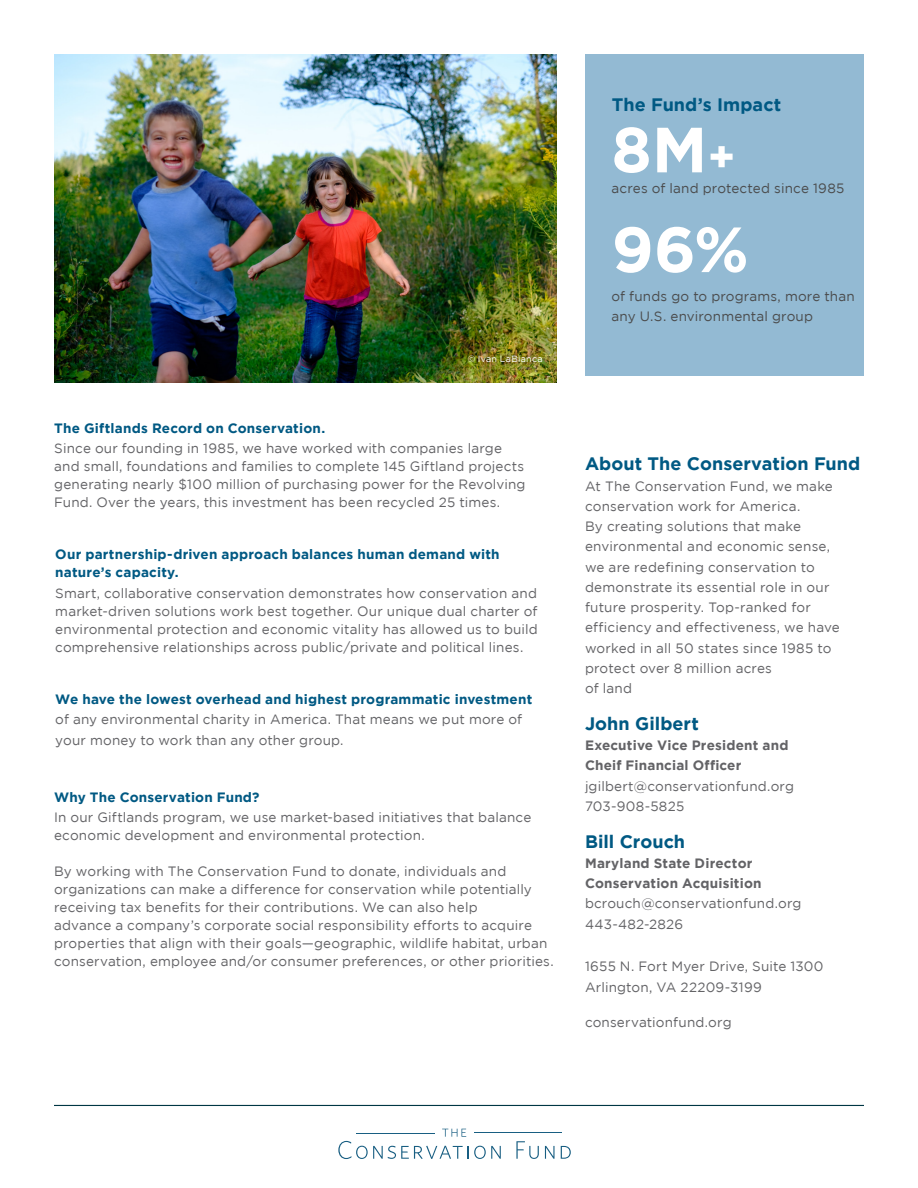
<style>
.page{position:relative;width:918px;height:1188px;background:#fff}
.page>*{position:absolute;margin:0;border:0;box-sizing:border-box;transform-origin:0 0}
.Statistic{font:700 63.75px "Gotham";color:#fff}
.Side_Bar_Copy{font:700 63.75px "Gotham";color:#fff}
.Statistic-2{font:700 18px "Gotham";color:#005983}
.Copy{font:13.5px/20.2px "Gotham";letter-spacing:.01em;color:#636366}
.t1{font:700 13.5px/20.2px "Gotham";letter-spacing:.015em;color:#636366}
.Side_Bar_Copy-2{font:13.5px/20.2px "Gotham";letter-spacing:.015em;color:#4b4c4d}
.Copy-2{font:700 13.5px/18px "Gotham";letter-spacing:.015em;color:#005983}
.t2{font:9px "Gotham";letter-spacing:.03em;color:#fff}
.s1{font-weight:700;color:#005983}
.s2{font-size:43.5px}
</style>
<div class="page">
<img style="left:54px;top:54px;width:502px;height:328px">
<div style="left:585px;top:54px;width:279px;height:322px;background:#93bad3"></div>
<svg style="left:516px;top:1141px;width:23px;height:18px"></svg>
<svg style="left:545px;top:1146px;width:10px;height:13px"></svg>
<svg style="left:561px;top:1146px;width:10px;height:13px"></svg>
<svg style="left:338px;top:1129px;width:163px;height:30px"></svg>
<hr style="left:475px;top:1132px;width:87px;height:1px;background:#185e82">
<hr style="left:356px;top:1133px;width:78px;height:1px;background:#185e82">
<hr style="left:54px;top:1105px;width:810px;height:1px;background:#003644">
<h2 class="t2" style="left:468px;top:354px;width:76px">© Ivan LaBianca</h2>
<p class="Copy" style="left:54px;top:418px;width:449px"><span class="s1">The Giftlands Record on Conservation.<br></span>Since our founding in 1985, we have worked with companies large</p>
<p class="Copy" style="left:54px;top:457px;width:473px;line-height:18px;text-align:justify">and small, foundations and families to complete 145 Giftland projects generating nearly $100 million of purchasing power for the Revolving Fund. Over the years, this investment has been recycled 25 times.</p>
<p class="Copy-2" style="left:55px;top:545px;width:446px">Our partnership-driven approach balances human demand with nature’s capacity.</p>
<p class="Copy" style="left:55px;top:584px;width:484px;line-height:18px;text-align:justify">Smart, collaborative conservation demonstrates how conservation and market-driven solutions work best together. Our unique dual charter of environmental protection and economic vitality has allowed us to build comprehensive relationships across public/private and political lines.</p>
<p class="Copy" style="left:55px;top:689px;width:478px"><span class="s1">We have the lowest overhead and highest programmatic investment </span>of any environmental charity in America. That means we put more of your money to work than any other group.</p>
<p class="Copy" style="left:54px;top:787px;width:479px"><span class="s1">Why The Conservation Fund?<br></span>In our Giftlands program, we use market-based initiatives that balance</p>
<p class="Copy" style="left:54px;top:825px;width:372px">economic development and environmental protection.</p>
<p class="Copy" style="left:54px;top:862px;width:501px;line-height:18px">By working with The Conservation Fund to donate, individuals and organizations can make a difference for conservation while potentially receiving tax benefits for their contributions. We can also help<br>advance a company’s corporate social responsibility efforts to acquire properties that align with their goals—geographic, wildlife habitat, urban conservation, employee and/or consumer preferences, or other priorities.</p>
<p class="Statistic-2" style="left:612px;top:94px;width:171px">The Fund’s Impact</p>
<p class="Statistic" style="left:612px;top:113px;width:126px">8M<span class="s2">+</span></p>
<p class="Side_Bar_Copy-2" style="left:612px;top:178px;width:234px">acres of land protected since 1985</p>
<p class="Side_Bar_Copy" style="left:612px;top:213px;width:139px">96%</p>
<p class="Side_Bar_Copy-2" style="left:612px;top:286px;width:245px">of funds go to programs, more than any U.S. environmental group</p>
<h2 class="Statistic-2" style="left:585px;top:454px;width:277px">About The Conservation Fund</h2>
<h2 class="Copy" style="left:585px;top:475px;width:256px">At The Conservation Fund, we make conservation work for America.<br>By creating solutions that make environmental and economic sense, we are redefining conservation to demonstrate its essential role in our future prosperity. Top-ranked for efficiency and effectiveness, we have worked in all 50 states since 1985 to protect over 8 million acres<br>of land</h2>
<h2 class="Statistic-2" style="left:585px;top:713px;width:115px">John Gilbert</h2>
<h2 class="t1" style="left:585px;top:735px;width:205px">Executive Vice President and<br>Cheif Financial Officer</h2>
<p class="Copy" style="left:585px;top:775px;width:211px">jgilbert@conservationfund.org</p>
<p class="Copy" style="left:585px;top:796px;width:101px">703-908-5825</p>
<h2 class="Statistic-2" style="left:585px;top:831px;width:102px">Bill Crouch</h2>
<h2 class="t1" style="left:585px;top:853px;width:178px">Maryland State Director<br>Conservation Acquisition</h2>
<p class="Copy" style="left:585px;top:893px;width:218px">bcrouch@conservationfund.org</p>
<p class="Copy" style="left:585px;top:913px;width:100px">443-482-2826</p>
<p class="Copy" style="left:585px;top:956px;width:240px">1655 N. Fort Myer Drive, Suite 1300</p>
<p class="Copy" style="left:585px;top:976px;width:178px">Arlington, VA 22209-3199</p>
<p class="Copy" style="left:585px;top:1012px;width:148px">conservationfund.org</p>
</div>
